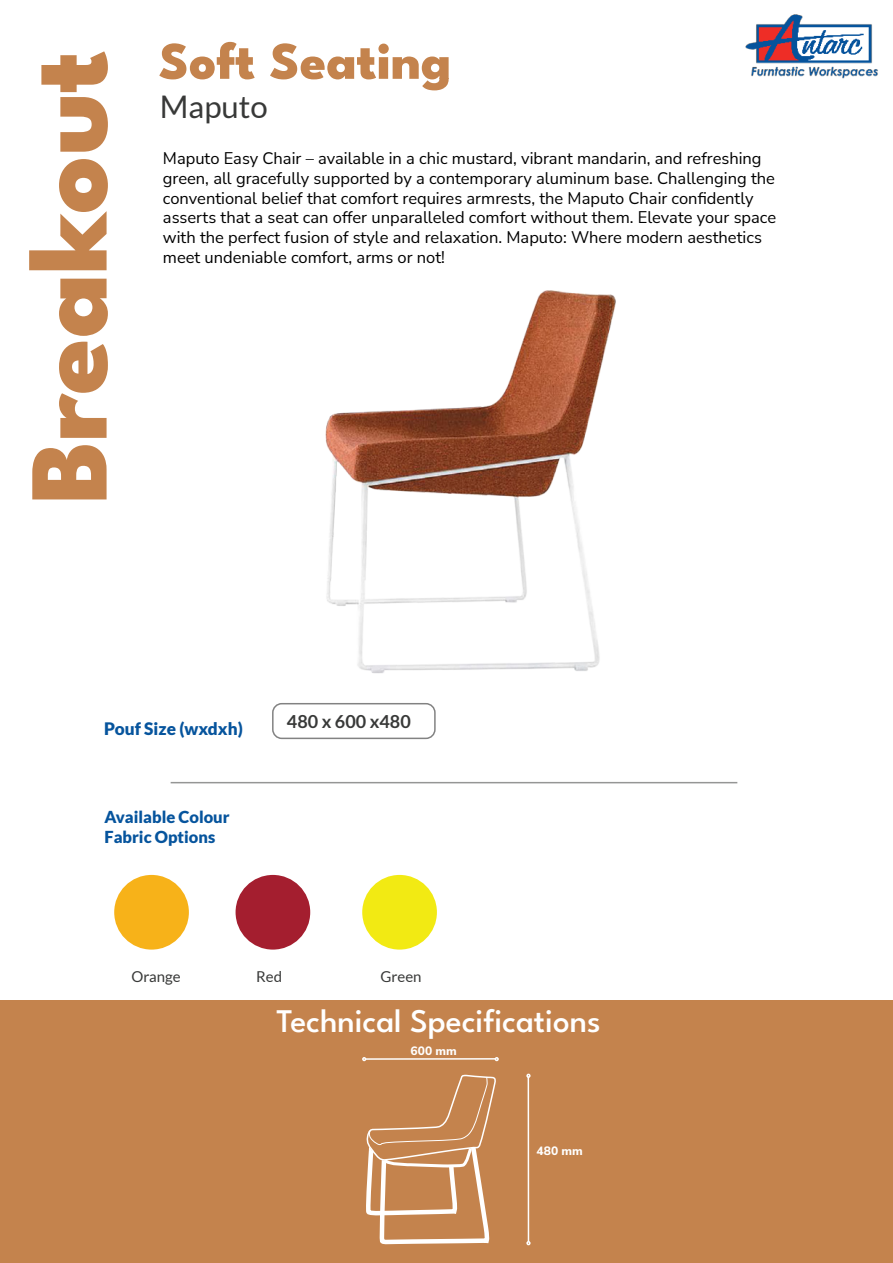
<style>
.page{position:relative;width:893px;height:1263px;background:#fff}
.page>*{position:absolute;margin:0;border:0;box-sizing:border-box;transform-origin:0 0}
.t1{font:100 52.8px "League Spartan";color:#c4834d}
.t2{font:100 33px "League Spartan";color:#fff}
.t3{font:31.2px "Lato";color:#383938}
.t4{font:700 18px "Lato";color:#383938}
.t5{font:900 17.25px "Lato";color:#06549d}
.t6{font:16.5px/19.8px "Nunito Sans";color:#010101}
.t7{font:900 16.5px/19.8px "Lato";color:#06549d}
.t8{font:15px "Lato";color:#383938}
.t9{font:800 12px "Nunito Sans";color:#fff}
</style>
<div class="page">
<img style="left:745px;top:14px;width:133px;height:65px">
<div style="left:0;top:1001px;width:893px;height:262px;background:#c4834d"></div>
<img style="left:103px;top:270px;width:513px;height:438px">
<svg style="left:32px;top:445px;width:75px;height:54px"></svg>
<svg style="left:59px;top:342px;width:49px;height:96px"></svg>
<svg style="left:59px;top:279px;width:49px;height:57px"></svg>
<svg style="left:29px;top:159px;width:79px;height:111px"></svg>
<svg style="left:41px;top:51px;width:67px;height:101px"></svg>
<div style="left:114px;top:875px;width:75px;height:74px;background:#f7b219;border-radius:50%"></div>
<div style="left:236px;top:875px;width:74px;height:74px;background:#a41e2f;border-radius:50%"></div>
<div style="left:362px;top:875px;width:75px;height:74px;background:#f2ea13;border-radius:50%"></div>
<div style="left:272px;top:703px;width:164px;height:36px;border:2px solid #828282;border-radius:9px"></div>
<hr style="left:171px;top:782px;width:566px;height:1px;background:#959695">
<svg style="left:495px;top:1057px;width:4px;height:5px"></svg>
<svg style="left:362px;top:1057px;width:4px;height:5px"></svg>
<hr style="left:365px;top:1058px;width:131px;height:2px;background:#fff">
<svg style="left:526px;top:1073px;width:5px;height:6px"></svg>
<svg style="left:526px;top:1240px;width:5px;height:6px"></svg>
<hr style="left:528px;top:1076px;width:1px;height:166px;background:#fff">
<svg style="left:366px;top:1074px;width:130px;height:171px"></svg>
<h1 class="t1" style="left:159px;top:23px;width:294px">Soft Seating</h1>
<h3 class="t3" style="left:160px;top:89px;width:110px">Maputo</h3>
<p class="t6" style="left:163px;top:148px;width:615px">Maputo Easy Chair – available in a chic mustard, vibrant mandarin, and refreshing green, all gracefully supported by a contemporary aluminum base. Challenging the conventional belief that comfort requires armrests, the Maputo Chair confidently asserts that a seat can offer unparalleled comfort without them. Elevate your space with the perfect fusion of style and relaxation. Maputo: Where modern aesthetics meet undeniable comfort, arms or not!</p>
<p class="t5" style="left:104px;top:719px;width:140px">Pouf Size (wxdxh)</p>
<p class="t4" style="left:287px;top:711px;width:125px">480 x 600 x480</p>
<p class="t7" style="left:105px;top:807px;width:127px">Available Colour<br>Fabric Options</p>
<p class="t8" style="left:132px;top:968px;width:51px">Orange</p>
<p class="t8" style="left:256px;top:968px;width:27px">Red</p>
<p class="t8" style="left:381px;top:968px;width:43px">Green</p>
<h2 class="t2" style="left:276px;top:997px;width:326px">Technical Specifications</h2>
<p class="t9" style="left:411px;top:1043px;width:48px">600 mm</p>
<p class="t9" style="left:537px;top:1143px;width:48px">480 mm</p>
</div>
